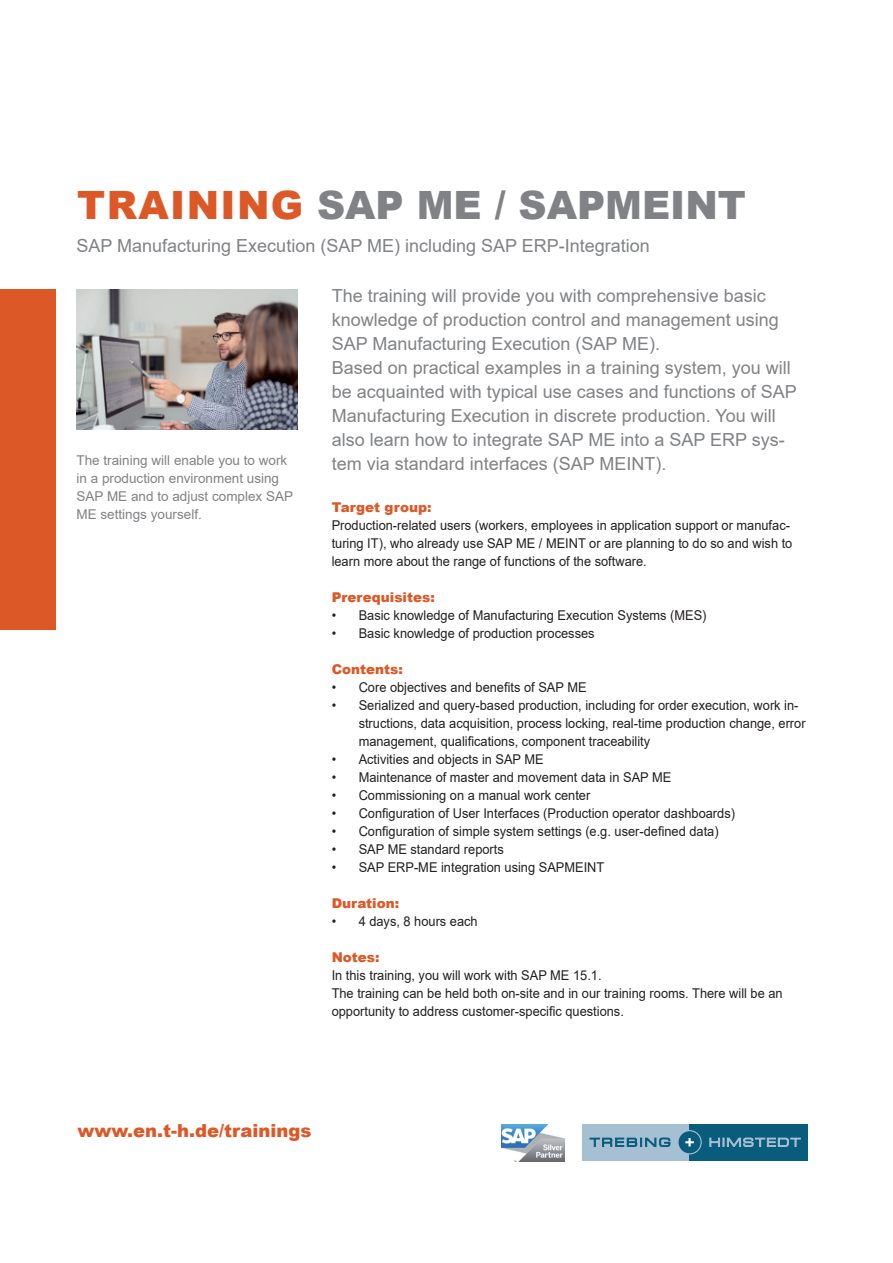
<style>
.page{position:relative;width:893px;height:1263px;background:#fff}
.page>*{position:absolute;margin:0;border:0;box-sizing:border-box;transform-origin:0 0}
.t1{font:900 39px "Arial";color:#808285}
.t2{font:18px/24px "Arial";color:#808285}
.t3{font:900 18px "Arial";color:#dd5827}
.t4{font:13.5px/18px "Arial";color:#231f20;scale:.95 1}
.t5{font:13.5px/18px "Arial";color:#808285}
.t6{font:900 13.5px "Arial";color:#dd5827}
.s1{color:#dd5827}
</style>
<div class="page">
<div style="left:0;top:289px;width:55px;height:340px;background:#dd5827"></div>
<div style="left:583px;top:1124px;width:225px;height:36px;background:#a5c0d2"></div>
<div style="left:690px;top:1124px;width:118px;height:36px;background:#0a5c7d"></div>
<svg style="left:677px;top:1130px;width:25px;height:24px"></svg>
<div style="left:678px;top:1131px;width:23px;height:22px;background:#0a5c7d;border-radius:50%"></div>
<svg style="left:685px;top:1138px;width:9px;height:8px"></svg>
<svg style="left:590px;top:1138px;width:80px;height:9px"></svg>
<svg style="left:710px;top:1138px;width:90px;height:9px"></svg>
<img style="left:502px;top:1124px;width:63px;height:37px">
<img style="left:77px;top:289px;width:221px;height:141px">
<h1 class="t1" style="left:77px;top:177px;width:670px"><span class="s1">Training</span> SAP ME / SAPMEINT</h1>
<h2 class="t2" style="left:77px;top:234px;width:575px">SAP Manufacturing Execution (SAP ME) including SAP ERP-Integration</h2>
<p class="t2" style="left:332px;top:284px;width:467px">The training will provide you with comprehensive basic knowledge of production control and management using SAP Manufacturing Execution (SAP ME).<br>Based on practical examples in a training system, you will be acquainted with typical use cases and functions of SAP Manufacturing Execution in discrete production. You will also learn how to integrate SAP ME into a SAP ERP sys&shy;tem via standard interfaces (SAP MEINT).</p>
<p class="t6" style="left:332px;top:498px;width:101px">Target group:</p>
<p class="t4" style="left:332px;top:516px;width:486px">Production-related users (workers, employees in application support or manufac&shy;turing IT), who already use SAP ME / MEINT or are planning to do so and wish to learn more about the range of functions of the software.</p>
<p class="t6" style="left:332px;top:588px;width:105px">Prerequisites:</p>
<p class="t4" style="left:332px;top:606px;width:396px">• Basic knowledge of Manufacturing Execution Systems (MES)</p>
<p class="t4" style="left:332px;top:624px;width:278px">• Basic knowledge of production processes</p>
<p class="t6" style="left:332px;top:660px;width:73px">Contents:</p>
<p class="t4" style="left:332px;top:678px;width:270px">• Core objectives and benefits of SAP ME</p>
<p class="t4" style="left:359px;top:696px;width:472px;text-indent:-27px">• Serialized and query-based production, including for order execution, work in&shy;structions, data acquisition, process locking, real-time production change, error management, qualifications, component traceability</p>
<p class="t4" style="left:332px;top:750px;width:225px">• Activities and objects in SAP ME</p>
<p class="t4" style="left:332px;top:768px;width:359px">• Maintenance of master and movement data in SAP ME</p>
<p class="t4" style="left:332px;top:786px;width:274px">• Commissioning on a manual work center</p>
<p class="t4" style="left:332px;top:804px;width:426px">• Configuration of User Interfaces (Production operator dashboards)</p>
<p class="t4" style="left:332px;top:822px;width:409px">• Configuration of simple system settings (e.g. user-defined data)</p>
<p class="t4" style="left:332px;top:840px;width:183px">• SAP ME standard reports</p>
<p class="t4" style="left:332px;top:858px;width:289px">• SAP ERP-ME integration using SAPMEINT</p>
<p class="t6" style="left:332px;top:894px;width:69px">Duration:</p>
<p class="t4" style="left:332px;top:912px;width:155px">• 4 days, 8 hours each</p>
<p class="t6" style="left:332px;top:948px;width:49px">Notes:</p>
<p class="t4" style="left:332px;top:966px;width:476px">In this training, you will work with SAP ME 15.1.<br>The training can be held both on-site and in our training rooms. There will be an opportunity to address customer-specific questions.</p>
<p class="t5" style="left:77px;top:452px;width:218px">The training will enable you to work in a production environment using<br>SAP ME and to adjust complex SAP<br>ME settings yourself.</p>
<h2 class="t3" style="left:78px;top:1117px;width:235px">www.en.t-h.de/trainings</h2>
</div>
